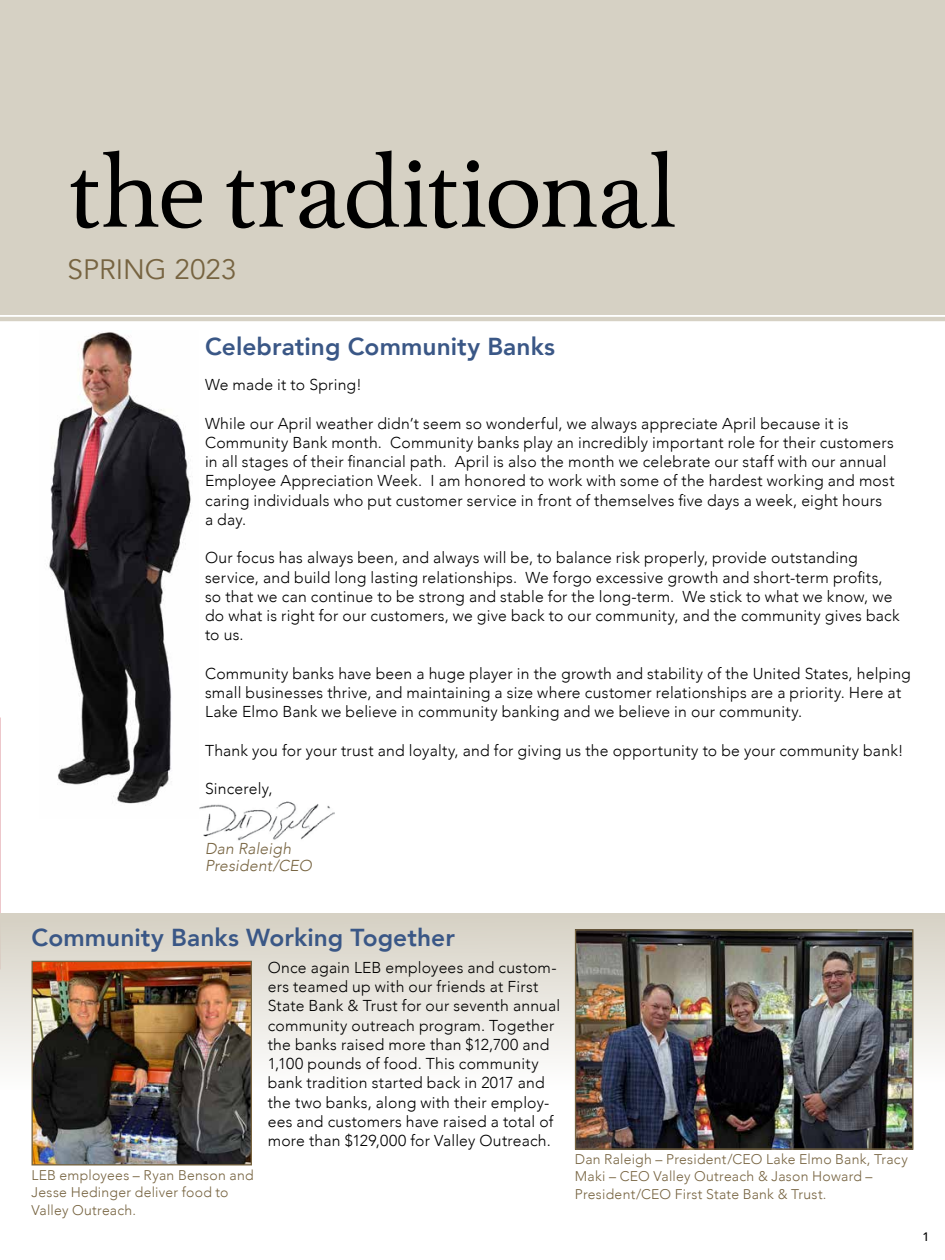
<style>
.page{position:relative;width:945px;height:1260px;background:#fff}
.page>*{position:absolute;margin:0;border:0;box-sizing:border-box;transform-origin:0 0}
.t1{font:112px "Tibere OTW03";letter-spacing:-.005em;color:#000}
.t2{font:28px "Avenir";color:#776441}
.t3{font:800 24.5px "Avenir";letter-spacing:.005em;color:#3a5786}
.t4{font:300 15.75px/19.2px "Avenir";letter-spacing:.015em;color:#000}
.t5{font:italic 300 15.75px/17.5px "Avenir";letter-spacing:.01em;color:#776441}
.t6{font:300 14px/17.5px "Avenir";letter-spacing:.015em;color:#776441}
.t7{font:500 12.25px "Avenir";color:#000}
</style>
<div class="page">
<div style="left:0;top:914px;width:945px;height:176px;background:linear-gradient(to bottom,#d5d0c3,#fefefe)"></div>
<img style="left:577px;top:931px;width:335px;height:217px">
<div style="left:575px;top:929px;width:339px;height:221px;border:1px solid #776441"></div>
<img style="left:34px;top:963px;width:216px;height:201px">
<div style="left:32px;top:961px;width:220px;height:205px;border:1px solid #776441"></div>
<img style="left:199px;top:801px;width:135px;height:40px">
<img style="left:49px;top:332px;width:142px;height:472px">
<div style="left:0;top:0;width:945px;height:315px;background:#d6d1c4"></div>
<hr style="left:0;top:317px;width:945px;height:4px;background:#d6d1c4">
<hr style="left:0;top:0;width:1px;height:419px;background:#d6d1c4">
<h1 class="t1" style="left:68px;top:127px;width:610px">the traditional</h1>
<h2 class="t2" style="left:68px;top:253px;width:171px">SPRING 2023</h2>
<h3 class="t3" style="left:205px;top:328px;width:352px">Celebrating Community Banks</h3>
<p class="t4" style="left:205px;top:375px;width:158px">We made it to Spring!</p>
<p class="t4" style="left:205px;top:414px;width:691px">While our April weather didn’t seem so wonderful, we always appreciate April because it is Community Bank month. Community banks play an incredibly important role for their customers in all stages of their financial path. April is also the month we celebrate our staff with our annual Employee Appreciation Week. I am honored to work with some of the hardest working and most caring individuals who put customer service in front of themselves five days a week, eight hours<br>a day.</p>
<p class="t4" style="left:205px;top:548px;width:696px">Our focus has always been, and always will be, to balance risk properly, provide outstanding service, and build long lasting relationships. We forgo excessive growth and short-term profits, so that we can continue to be strong and stable for the long-term. We stick to what we know, we do what is right for our customers, we give back to our community, and the community gives back to us.</p>
<p class="t4" style="left:205px;top:664px;width:707px">Community banks have been a huge player in the growth and stability of the United States, helping small businesses thrive, and maintaining a size where customer relationships are a priority. Here at<br>Lake Elmo Bank we believe in community banking and we believe in our community.</p>
<p class="t4" style="left:205px;top:741px;width:700px">Thank you for your trust and loyalty, and for giving us the opportunity to be your community bank!</p>
<p class="t4" style="left:205px;top:779px;width:69px">Sincerely,</p>
<p class="t5" style="left:205px;top:840px;width:108px">Dan Raleigh<br>President/CEO</p>
<h3 class="t3" style="left:32px;top:918px;width:425px">Community Banks Working Together</h3>
<p class="t4" style="left:268px;top:958px;width:294px">Once again LEB employees and custom&shy;ers teamed up with our friends at First State Bank &amp; Trust for our seventh annual community outreach program. Together the banks raised more than $12,700 and 1,100 pounds of food. This community bank tradition started back in 2017 and the two banks, along with their employ&shy;ees and customers have raised a total of more than $129,000 for Valley Outreach.</p>
<p class="t6" style="left:32px;top:1166px;width:224px">LEB employees – Ryan Benson and<br>Jesse Hedinger deliver food to<br>Valley Outreach.</p>
<p class="t6" style="left:575px;top:1150px;width:334px">Dan Raleigh – President/CEO Lake Elmo Bank, Tracy<br>Maki – CEO Valley Outreach &amp; Jason Howard –<br>President/CEO First State Bank &amp; Trust.</p>
<p class="t7" style="left:922px;top:1226px;width:8px">1</p>
</div>
